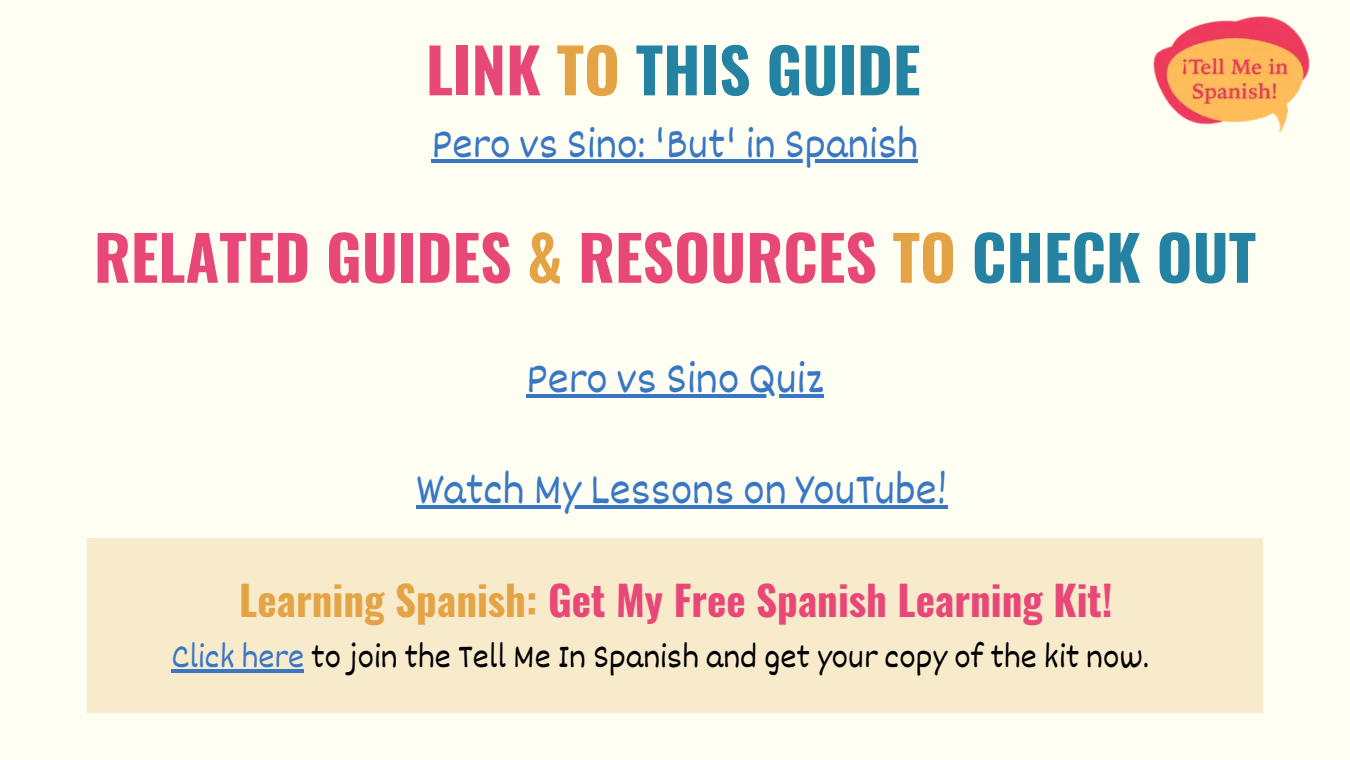
<style>
.page{position:relative;width:1350px;height:760px;background:#fff}
.page>*{position:absolute;margin:0;border:0;box-sizing:border-box;transform-origin:0 0}
.t1{font:700 61.5px "Oswald";color:#e84878}
.t2{font:700 61.5px "Oswald";color:#2483a3}
.t3{font:45px "Dekko";color:#3977c5}
.t4{font:43.5px "Dekko";color:#3977c5}
.t5{font:700 40.95px "Oswald";color:#e84878}
.t6{font:34.5px "Dekko";color:#000}
.s1{color:#e84878}
.s2{color:#e4a446}
.s3{color:#2483a3}
.s4{color:#3977c5}
</style>
<div class="page">
<div style="left:0;top:0;width:1350px;height:759px;background:#fefff2"></div>
<img style="left:1153px;top:16px;width:157px;height:116px">
<hr style="left:416px;top:505px;width:531px;height:3px;background:#3977c5">
<hr style="left:432px;top:159px;width:486px;height:3px;background:#3977c5">
<div style="left:87px;top:538px;width:1176px;height:174px;background:#f8ebcc"></div>
<hr style="left:171px;top:669px;width:133px;height:3px;background:#3977c5">
<hr style="left:526px;top:394px;width:298px;height:4px;background:#3977c5">
<h1 class="t2" style="left:426px;top:22px;width:496px"><span class="s1">LINK</span> <span class="s2">TO</span> THIS GUIDE</h1>
<p class="t4" style="left:432px;top:116px;width:488px">Pero vs Sino: 'But' in Spanish</p>
<h1 class="t1" style="left:94px;top:209px;width:1164px">RELATED GUIDES <span class="s2">&amp;</span> RESOURCES <span class="s2">TO</span> <span class="s3">CHECK OUT</span></h1>
<h2 class="t3" style="left:526px;top:350px;width:299px">Pero vs Sino Quiz</h2>
<h2 class="t3" style="left:416px;top:460px;width:533px">Watch My Lessons on YouTube!</h2>
<p class="t5" style="left:239px;top:567px;width:875px"><span class="s2">Learning Spanish:</span> Get My Free Spanish Learning Kit!</p>
<p class="t6" style="left:171px;top:635px;width:979px"><span class="s4">Click here</span> to join the Tell Me In Spanish and get your copy of the kit now.</p>
</div>
